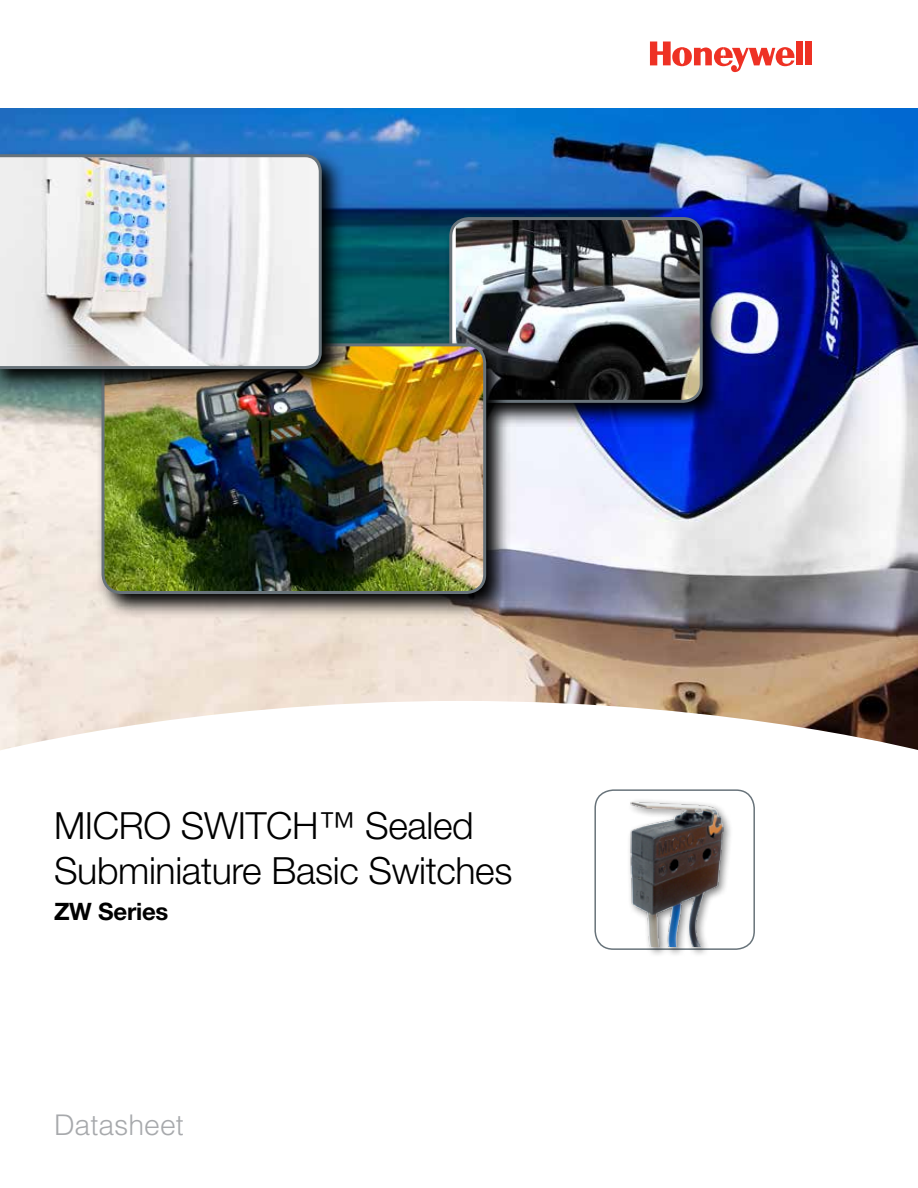
<style>
.page{position:relative;width:918px;height:1188px;background:#fff}
.page>*{position:absolute;margin:0;border:0;box-sizing:border-box;transform-origin:0 0}
.t1{font:300 37.5px/45px "Helvetica Neue LT Std";letter-spacing:-.01em;color:#000}
.t2{font:300 28.5px "Helvetica LT Std";color:#a7a9ac}
.t3{font:700 24px "Helvetica Neue LT Std";letter-spacing:-.01em;color:#000}
</style>
<div class="page">
<img style="left:0;top:109px;width:918px;height:592px">
<div style="left:796px;top:42px;width:7px;height:23px;background:#ee3124"></div>
<div style="left:805px;top:42px;width:7px;height:23px;background:#ee3124"></div>
<svg style="left:650px;top:42px;width:145px;height:30px"></svg>
<svg style="left:0;top:701px;width:918px;height:249px"></svg>
<svg style="left:444px;top:211px;width:284px;height:216px;background:#253679"></svg>
<img style="left:456px;top:219px;width:245px;height:182px">
<div style="left:449px;top:217px;width:254px;height:186px;border:3px solid #68737a;border-radius:18px"></div>
<svg style="left:96px;top:338px;width:415px;height:280px;background:#7c7a78"></svg>
<img style="left:103px;top:345px;width:382px;height:247px">
<div style="left:102px;top:343px;width:384px;height:251px;border:3px solid #68737a;border-radius:18px"></div>
<img style="left:0;top:148px;width:347px;height:246px">
<svg style="left:0;top:153px;width:323px;height:218px"></svg>
<div style="left:595px;top:790px;width:159px;height:159px;background:#fff;border-radius:18px"></div>
<div style="left:594px;top:789px;width:161px;height:161px;border:2px solid #68737a;border-radius:18px"></div>
<div style="left:627px;top:798px;width:107px;height:159px;background:#000;opacity:.5"></div>
<img style="left:627px;top:799px;width:100px;height:147px">
<p class="t1" style="left:54px;top:802px;width:460px">MICRO SWITCH™ Sealed<br>Subminiature Basic Switches</p>
<p class="t3" style="left:54px;top:897px;width:116px">ZW Series</p>
<p class="t2" style="left:54px;top:1107px;width:131px">Datasheet</p>
</div>
